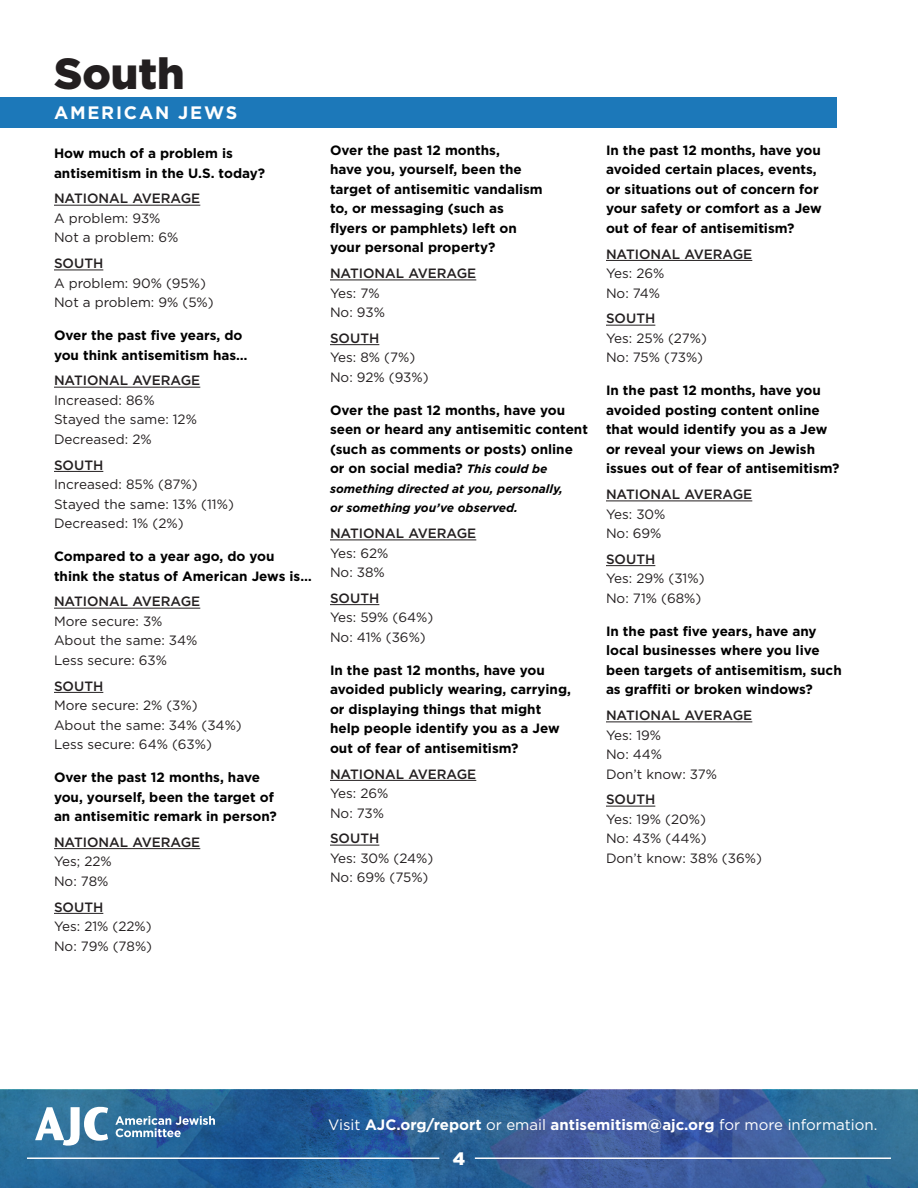
<style>
.page{position:relative;width:918px;height:1188px;background:#fff}
.page>*{position:absolute;margin:0;border:0;box-sizing:border-box;transform-origin:0 0}
.t1{font:900 43.5px "Gotham";color:#231f20}
.t2{font:700 18px "Gotham";letter-spacing:.1em;color:#fff}
.t3{font:900 18px "Gotham";color:#fff}
.t4{font:700 15px "Gotham";color:#fff}
.Question{font:700 13.5px/19.5px "Gotham";color:#000}
.Body_Answers{font:13.5px "Gotham";color:#231f20}
.Header_within_Q{font:500 13.5px "Gotham";color:#231f20}
.Question-2{font:italic 700 12px/19.5px "Gotham";color:#000}
.s1{font-style:italic;font-size:12px}
.s2{font-weight:400}
</style>
<div class="page">
<svg style="left:0;top:1090px;width:918px;height:98px;background:#2e6199"></svg>
<svg style="left:115px;top:1116px;width:100px;height:21px;background:#638db4"></svg>
<svg style="left:35px;top:1107px;width:73px;height:39px"></svg>
<hr style="left:27px;top:1157px;width:412px;height:2px;background:#fff">
<hr style="left:475px;top:1157px;width:416px;height:2px;background:#fff">
<div style="left:0;top:97px;width:837px;height:31px;background:#1c78b9"></div>
<hr style="left:54px;top:205px;width:146px;height:1px;background:#231f20">
<hr style="left:54px;top:270px;width:49px;height:1px;background:#231f20">
<hr style="left:54px;top:387px;width:146px;height:1px;background:#231f20">
<hr style="left:54px;top:471px;width:49px;height:1px;background:#231f20">
<hr style="left:54px;top:608px;width:146px;height:1px;background:#231f20">
<hr style="left:54px;top:692px;width:49px;height:1px;background:#231f20">
<hr style="left:54px;top:848px;width:146px;height:1px;background:#231f20">
<hr style="left:54px;top:913px;width:49px;height:1px;background:#231f20">
<hr style="left:330px;top:280px;width:146px;height:1px;background:#231f20">
<hr style="left:330px;top:344px;width:49px;height:1px;background:#231f20">
<hr style="left:330px;top:540px;width:146px;height:1px;background:#231f20">
<hr style="left:330px;top:604px;width:49px;height:1px;background:#231f20">
<hr style="left:330px;top:780px;width:146px;height:1px;background:#231f20">
<hr style="left:330px;top:845px;width:49px;height:1px;background:#231f20">
<hr style="left:606px;top:260px;width:146px;height:1px;background:#231f20">
<hr style="left:606px;top:325px;width:49px;height:1px;background:#231f20">
<hr style="left:606px;top:501px;width:146px;height:1px;background:#231f20">
<hr style="left:606px;top:565px;width:49px;height:1px;background:#231f20">
<hr style="left:606px;top:722px;width:146px;height:1px;background:#231f20">
<hr style="left:606px;top:806px;width:49px;height:1px;background:#231f20">
<p class="t1" style="left:54px;top:44px;width:132px">South</p>
<p class="t2" style="left:54px;top:101px;width:185px">AMERICAN JEWS</p>
<p class="Question" style="left:54px;top:144px;width:213px">How much of a problem is antisemitism in the U.S. today?</p>
<p class="Header_within_Q" style="left:54px;top:190px;width:148px">NATIONAL AVERAGE</p>
<p class="Body_Answers" style="left:54px;top:209px;width:108px">A problem: 93%</p>
<p class="Body_Answers" style="left:54px;top:229px;width:126px">Not a problem: 6%</p>
<p class="Header_within_Q" style="left:54px;top:255px;width:51px">SOUTH</p>
<p class="Body_Answers" style="left:54px;top:274px;width:154px">A problem: 90% (95%)</p>
<p class="Body_Answers" style="left:54px;top:294px;width:161px">Not a problem: 9% (5%)</p>
<p class="Question" style="left:54px;top:326px;width:195px">Over the past five years, do you think antisemitism has…</p>
<p class="Header_within_Q" style="left:54px;top:372px;width:148px">NATIONAL AVERAGE</p>
<p class="Body_Answers" style="left:54px;top:391px;width:102px">Increased: 86%</p>
<p class="Body_Answers" style="left:54px;top:411px;width:145px">Stayed the same: 12%</p>
<p class="Body_Answers" style="left:54px;top:430px;width:99px">Decreased: 2%</p>
<p class="Header_within_Q" style="left:54px;top:456px;width:51px">SOUTH</p>
<p class="Body_Answers" style="left:54px;top:476px;width:145px">Increased: 85% (87%)</p>
<p class="Body_Answers" style="left:54px;top:495px;width:181px">Stayed the same: 13% (11%)</p>
<p class="Body_Answers" style="left:54px;top:515px;width:131px">Decreased: 1% (2%)</p>
<p class="Question" style="left:54px;top:547px;width:259px">Compared to a year ago, do you think the status of American Jews is…</p>
<p class="Header_within_Q" style="left:54px;top:593px;width:148px">NATIONAL AVERAGE</p>
<p class="Body_Answers" style="left:54px;top:612px;width:110px">More secure: 3%</p>
<p class="Body_Answers" style="left:54px;top:632px;width:145px">About the same: 34%</p>
<p class="Body_Answers" style="left:54px;top:651px;width:115px">Less secure: 63%</p>
<p class="Header_within_Q" style="left:54px;top:677px;width:51px">SOUTH</p>
<p class="Body_Answers" style="left:54px;top:697px;width:145px">More secure: 2% (3%)</p>
<p class="Body_Answers" style="left:54px;top:716px;width:189px">About the same: 34% (34%)</p>
<p class="Body_Answers" style="left:54px;top:736px;width:159px">Less secure: 64% (63%)</p>
<p class="Question" style="left:54px;top:767px;width:224px">Over the past 12 months, have you, yourself, been the target of an antisemitic remark in person?</p>
<p class="Header_within_Q" style="left:54px;top:833px;width:148px">NATIONAL AVERAGE</p>
<p class="Body_Answers" style="left:54px;top:853px;width:59px">Yes; 22%</p>
<p class="Body_Answers" style="left:54px;top:872px;width:56px">No: 78%</p>
<p class="Header_within_Q" style="left:54px;top:898px;width:51px">SOUTH</p>
<p class="Body_Answers" style="left:54px;top:918px;width:99px">Yes: 21% (22%)</p>
<p class="Body_Answers" style="left:54px;top:937px;width:100px">No: 79% (78%)</p>
<p class="Question" style="left:330px;top:140px;width:214px">Over the past 12 months,<br>have you, yourself, been the target of antisemitic vandalism to, or messaging (such as flyers or pamphlets) left on your personal property?</p>
<p class="Header_within_Q" style="left:330px;top:265px;width:148px">NATIONAL AVERAGE</p>
<p class="Body_Answers" style="left:330px;top:284px;width:51px">Yes: 7%</p>
<p class="Body_Answers" style="left:330px;top:304px;width:57px">No: 93%</p>
<p class="Header_within_Q" style="left:330px;top:329px;width:51px">SOUTH</p>
<p class="Body_Answers" style="left:330px;top:349px;width:87px">Yes: 8% (7%)</p>
<p class="Body_Answers" style="left:330px;top:368px;width:100px">No: 92% (93%)</p>
<p class="Question" style="left:330px;top:400px;width:259px">Over the past 12 months, have you seen or heard any antisemitic content (such as comments or posts) online or on social media? <span class="s1">This could be</span></p>
<p class="Question-2" style="left:330px;top:479px;width:235px">something directed at you, personally, or something you’ve observed.</p>
<p class="Header_within_Q" style="left:330px;top:525px;width:148px">NATIONAL AVERAGE</p>
<p class="Body_Answers" style="left:330px;top:544px;width:60px">Yes: 62%</p>
<p class="Body_Answers" style="left:330px;top:564px;width:56px">No: 38%</p>
<p class="Header_within_Q" style="left:330px;top:589px;width:51px">SOUTH</p>
<p class="Body_Answers" style="left:330px;top:609px;width:105px">Yes: 59% (64%)</p>
<p class="Body_Answers" style="left:330px;top:628px;width:97px">No: 41% (36%)</p>
<p class="Question" style="left:330px;top:660px;width:242px">In the past 12 months, have you avoided publicly wearing, carrying, or displaying things that might help people identify you as a Jew out of fear of antisemitism?</p>
<p class="Header_within_Q" style="left:330px;top:765px;width:148px">NATIONAL AVERAGE</p>
<p class="Body_Answers" style="left:330px;top:785px;width:60px">Yes: 26%</p>
<p class="Body_Answers" style="left:330px;top:804px;width:56px">No: 73%</p>
<p class="Header_within_Q" style="left:330px;top:830px;width:51px">SOUTH</p>
<p class="Body_Answers" style="left:330px;top:849px;width:105px">Yes: 30% (24%)</p>
<p class="Body_Answers" style="left:330px;top:869px;width:100px">No: 69% (75%)</p>
<p class="Question" style="left:606px;top:140px;width:217px">In the past 12 months, have you avoided certain places, events, or situations out of concern for your safety or comfort as a Jew out of fear of antisemitism?</p>
<p class="Header_within_Q" style="left:606px;top:245px;width:148px">NATIONAL AVERAGE</p>
<p class="Body_Answers" style="left:606px;top:265px;width:60px">Yes: 26%</p>
<p class="Body_Answers" style="left:606px;top:284px;width:56px">No: 74%</p>
<p class="Header_within_Q" style="left:606px;top:310px;width:51px">SOUTH</p>
<p class="Body_Answers" style="left:606px;top:329px;width:102px">Yes: 25% (27%)</p>
<p class="Body_Answers" style="left:606px;top:349px;width:99px">No: 75% (73%)</p>
<p class="Question" style="left:606px;top:381px;width:235px">In the past 12 months, have you avoided posting content online that would identify you as a Jew or reveal your views on Jewish issues out of fear of antisemitism?</p>
<p class="Header_within_Q" style="left:606px;top:486px;width:148px">NATIONAL AVERAGE</p>
<p class="Body_Answers" style="left:606px;top:505px;width:61px">Yes: 30%</p>
<p class="Body_Answers" style="left:606px;top:525px;width:57px">No: 69%</p>
<p class="Header_within_Q" style="left:606px;top:550px;width:51px">SOUTH</p>
<p class="Body_Answers" style="left:606px;top:570px;width:100px">Yes: 29% (31%)</p>
<p class="Body_Answers" style="left:606px;top:589px;width:97px">No: 71% (68%)</p>
<p class="Question" style="left:606px;top:621px;width:237px">In the past five years, have any local businesses where you live been targets of antisemitism, such as graffiti or broken windows?</p>
<p class="Header_within_Q" style="left:606px;top:706px;width:148px">NATIONAL AVERAGE</p>
<p class="Body_Answers" style="left:606px;top:726px;width:57px">Yes: 19%</p>
<p class="Body_Answers" style="left:606px;top:746px;width:58px">No: 44%</p>
<p class="Body_Answers" style="left:606px;top:765px;width:113px">Don’t know: 37%</p>
<p class="Header_within_Q" style="left:606px;top:791px;width:51px">SOUTH</p>
<p class="Body_Answers" style="left:606px;top:810px;width:101px">Yes: 19% (20%)</p>
<p class="Body_Answers" style="left:606px;top:830px;width:102px">No: 43% (44%)</p>
<p class="Body_Answers" style="left:606px;top:849px;width:157px">Don’t know: 38% (36%)</p>
<p class="t4" style="left:328px;top:1115px;width:551px"><span class="s2">Visit</span> AJC.org/report <span class="s2">or email</span> antisemitism@ajc.org <span class="s2">for more information.</span></p>
<h2 class="t3" style="left:453px;top:1146px;width:14px">4</h2>
</div>
